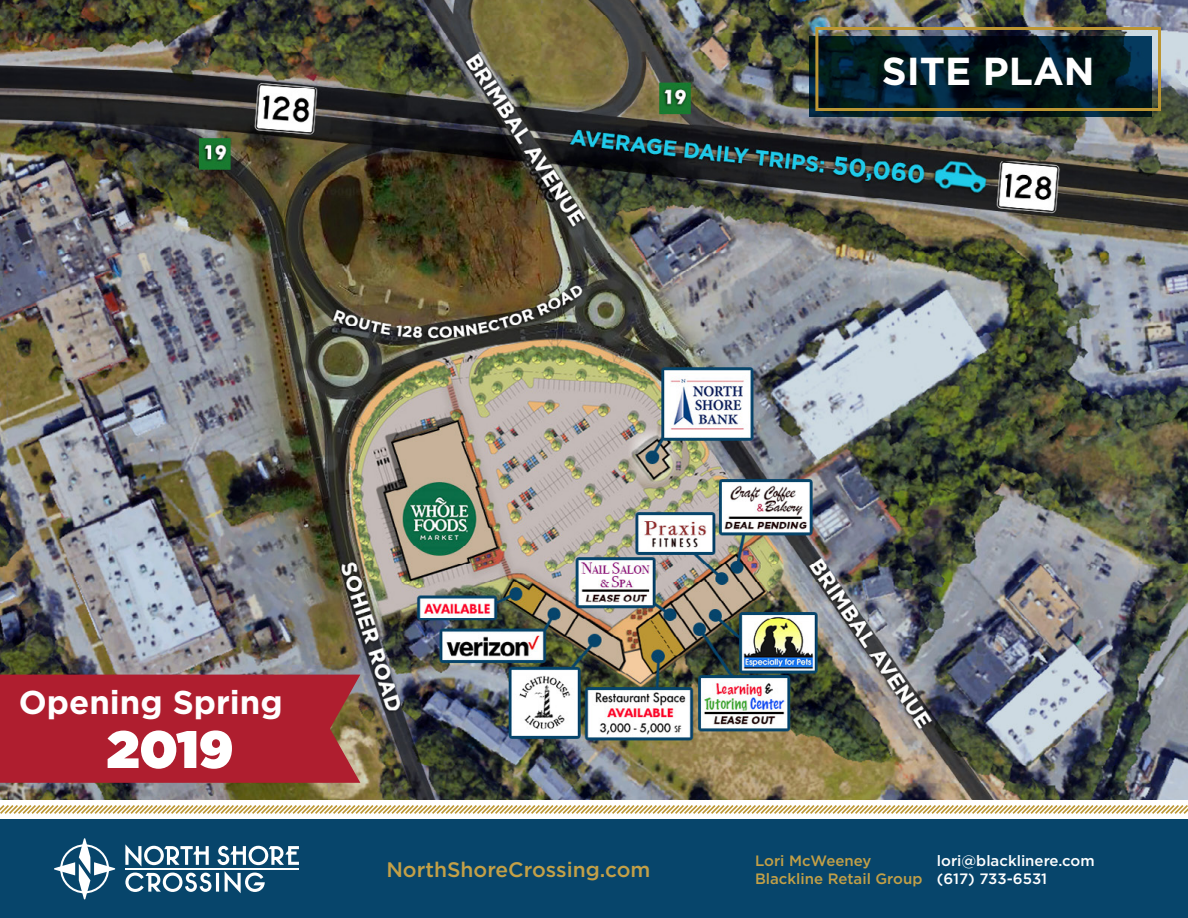
<style>
.page{position:relative;width:1188px;height:918px;background:#fff}
.page>*{position:absolute;margin:0;border:0;box-sizing:border-box;transform-origin:0 0}
.t1{font:900 52.5px "Gotham";color:#fff}
.t2{font:700 39px "Gotham";color:#fff}
.t3{font:700 33px "Gotham";color:#fff}
.t4{font:500 21px "Gotham";color:#c3a047}
.t5{font:500 15px/18px "Gotham";color:#fff}
.t6{font:500 15px "Gotham";color:#c3a047}
</style>
<div class="page">
<div style="left:0;top:820px;width:1188px;height:98px;background:#07456b"></div>
<svg style="left:125px;top:873px;width:94px;height:19px"></svg>
<svg style="left:225px;top:871px;width:40px;height:22px"></svg>
<hr style="left:126px;top:868px;width:173px;height:2px;background:#fff">
<svg style="left:125px;top:844px;width:84px;height:23px"></svg>
<svg style="left:217px;top:846px;width:82px;height:19px"></svg>
<svg style="left:54px;top:838px;width:61px;height:62px"></svg>
<svg style="left:0;top:805px;width:1188px;height:9px"></svg>
<img style="left:0;top:0;width:1188px;height:799px">
<svg style="left:810px;top:36px;width:342px;height:81px"></svg>
<div style="left:815px;top:27px;width:346px;height:84px;border:3px solid #bc9633"></div>
<div style="left:0;top:675px;width:360px;height:108px;background:#af1e2f"></div>
<h2 class="t2" style="left:882px;top:45px;width:214px">SITE PLAN</h2>
<h3 class="t3" style="left:19px;top:680px;width:265px">Opening Spring</h3>
<h1 class="t1" style="left:107px;top:712px;width:128px">2019</h1>
<p class="t6" style="left:755px;top:851px;width:118px">Lori McWeeney</p>
<h3 class="t4" style="left:386px;top:856px;width:266px">NorthShoreCrossing.com</h3>
<p class="t6" style="left:755px;top:869px;width:169px">Blackline Retail Group</p>
<p class="t5" style="left:937px;top:851px;width:159px">lori@blacklinere.com (617) 733-6531</p>
</div>
